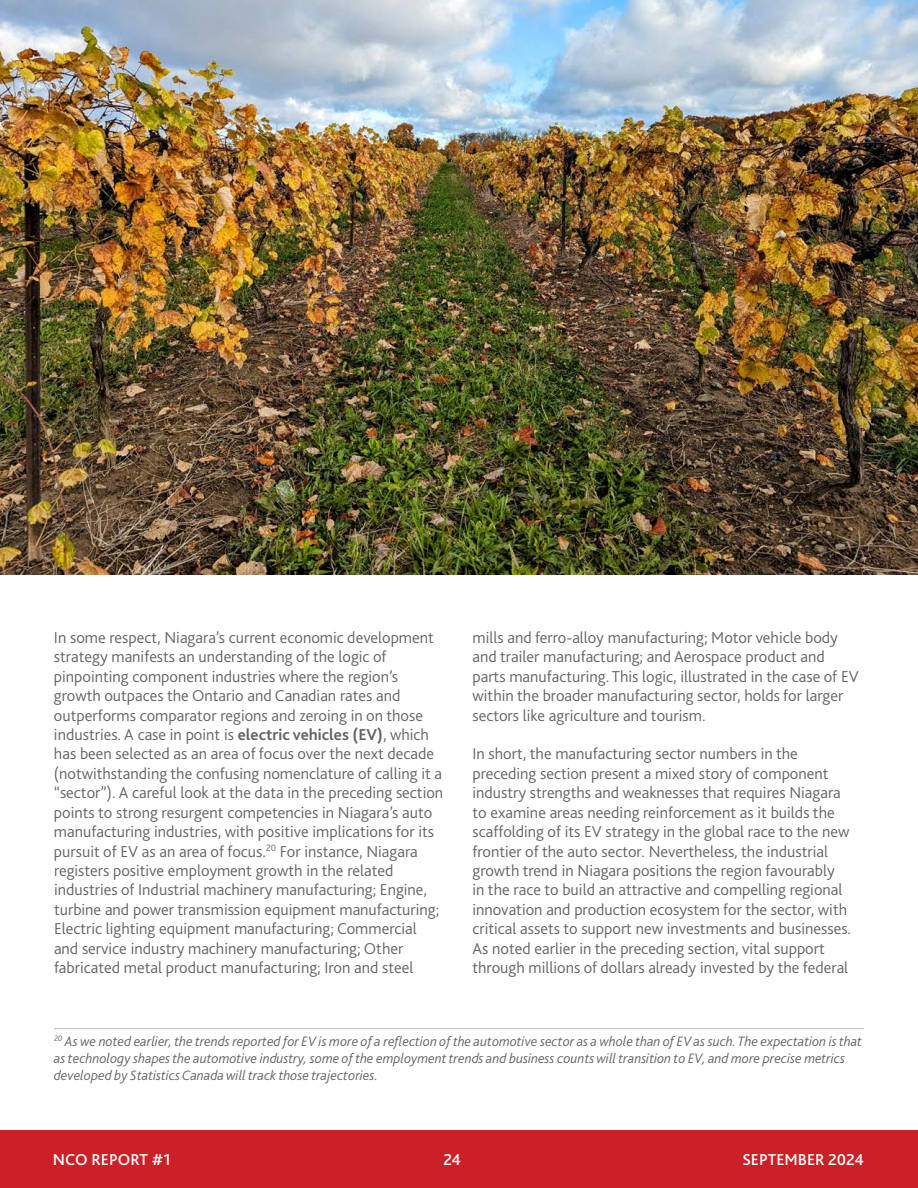
<style>
.page{position:relative;width:918px;height:1188px;background:#fff}
.page>*{position:absolute;margin:0;border:0;box-sizing:border-box;transform-origin:0 0}
.t1{font:300 16.5px/19.4px "Bliss 2";color:#636466}
.t2{font:500 16.5px "Bliss 2";color:#fff}
.t3{font:italic 300 14.25px/17.1px "Bliss 2";color:#636466}
.s1{font-weight:700}
</style>
<div class="page">
<div style="left:0;top:1130px;width:918px;height:58px;background:#cb2027"></div>
<hr style="left:54px;top:1028px;width:810px;height:1px;background:#bcbec0">
<img style="left:0;top:0;width:918px;height:574px">
<p class="t1" style="left:54px;top:627px;width:391px">In some respect, Niagara’s current economic development strategy manifests an understanding of the logic of pinpointing component industries where the region’s growth outpaces the Ontario and Canadian rates and outperforms comparator regions and zeroing in on those industries. A case in point is <span class="s1">electric vehicles (EV)</span>, which has been selected as an area of focus over the next decade (notwithstanding the confusing nomenclature of calling it a “sector”). A careful look at the data in the preceding section points to strong resurgent competencies in Niagara’s auto manufacturing industries, with positive implications for its pursuit of EV as an area of focus.<sup>20</sup> For instance, Niagara registers positive employment growth in the related industries of Industrial machinery manufacturing; Engine, turbine and power transmission equipment manufacturing; Electric lighting equipment manufacturing; Commercial and service industry machinery manufacturing; Other fabricated metal product manufacturing; Iron and steel</p>
<p class="t1" style="left:473px;top:627px;width:388px">mills and ferro-alloy manufacturing; Motor vehicle body and trailer manufacturing; and Aerospace product and parts manufacturing. This logic, illustrated in the case of EV within the broader manufacturing sector, holds for larger sectors like agriculture and tourism.</p>
<p class="t1" style="left:473px;top:744px;width:380px">In short, the manufacturing sector numbers in the preceding section present a mixed story of component industry strengths and weaknesses that requires Niagara to examine areas needing reinforcement as it builds the scaffolding of its EV strategy in the global race to the new frontier of the auto sector. Nevertheless, the industrial growth trend in Niagara positions the region favourably<br>in the race to build an attractive and compelling regional innovation and production ecosystem for the sector, with critical assets to support new investments and businesses.<br>As noted earlier in the preceding section, vital support through millions of dollars already invested by the federal</p>
<p class="t3" style="left:54px;top:1032px;width:809px"><sup>20</sup> As we noted earlier, the trends reported for EV is more of a reflection of the automotive sector as a whole than of EV as such. The expectation is that as technology shapes the automotive industry, some of the employment trends and business counts will transition to EV, and more precise metrics developed by Statistics Canada will track those trajectories.</p>
<p class="t2" style="left:53px;top:1149px;width:119px">NCO REPORT #1</p>
<p class="t2" style="left:443px;top:1149px;width:19px">24</p>
<p class="t2" style="left:742px;top:1149px;width:123px">SEPTEMBER 2024</p>
</div>
